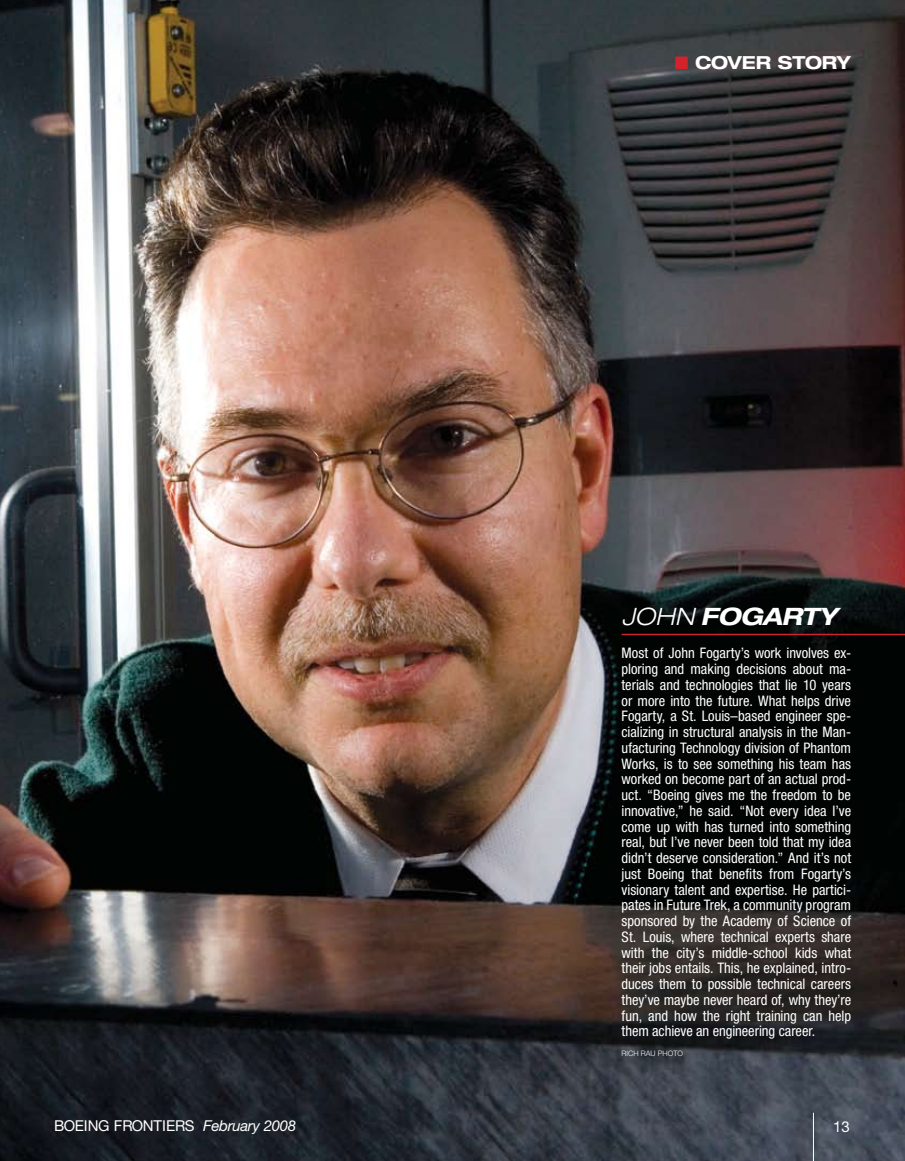
<style>
.page{position:relative;width:905px;height:1161px;background:#fff}
.page>*{position:absolute;margin:0;border:0;box-sizing:border-box;transform-origin:0 0}
.t1{font:italic 700 expanded 24px "Helvetica Neue LT Std";letter-spacing:-.02em;color:#fff}
.t2{font:700 expanded 18px "Helvetica Neue";letter-spacing:-.005em;color:#fff}
.t3{font:15px "Helvetica Neue LT Std";color:#fff}
.t4{font:condensed 14.55px/15.8px "Helvetica Neue LT Std";letter-spacing:-.005em;color:#fff;text-align:justify}
.t5{font:300 7.5px "Helvetica Neue LT Std";color:#fff}
.s1{color:#d2232a}
.s2{font-weight:300}
.s3{font-style:italic}
</style>
<div class="page">
<img style="left:0;top:0;width:904px;height:1161px">
<hr style="left:813px;top:1113px;width:1px;height:48px;background:#fff">
<hr style="left:621px;top:634px;width:283px;height:1px;background:#d2232a">
<p class="t2" style="left:674px;top:51px;width:178px"><span class="s1">■</span> COVER STORY</p>
<h1 class="t1" style="left:621px;top:601px;width:217px"><span class="s2">John</span> FOGARTY</h1>
<p class="t4" style="left:621px;top:645px;width:231px">Most of John Fogarty’s work involves ex&shy;ploring and making decisions about ma&shy;terials and technologies that lie 10 years or more into the future. What helps drive Fogarty, a St. Louis–based engineer spe&shy;cializing in structural analysis in the Man&shy;ufacturing Technology division of Phantom Works, is to see something his team has worked on become part of an actual prod&shy;uct. “Boeing gives me the freedom to be innovative,” he said. “Not every idea I’ve come up with has turned into something real, but I’ve never been told that my idea didn’t deserve consideration.” And it’s not just Boeing that benefits from Fogarty’s visionary talent and expertise. He partici&shy;pates in Future Trek, a community program sponsored by the Academy of Science of St. Louis, where technical experts share with the city’s middle-school kids what their jobs entails. This, he explained, intro&shy;duces them to possible technical careers they’ve maybe never heard of, why they’re fun, and how the right training can help them achieve an engineering career.</p>
<p class="t5" style="left:621px;top:1048px;width:63px">RICH RAU PHOTO</p>
<p class="t3" style="left:54px;top:1117px;width:244px">BOEING FRONTIERS <span class="s3">February 2008</span></p>
<p class="t3" style="left:833px;top:1118px;width:17px">13</p>
</div>
